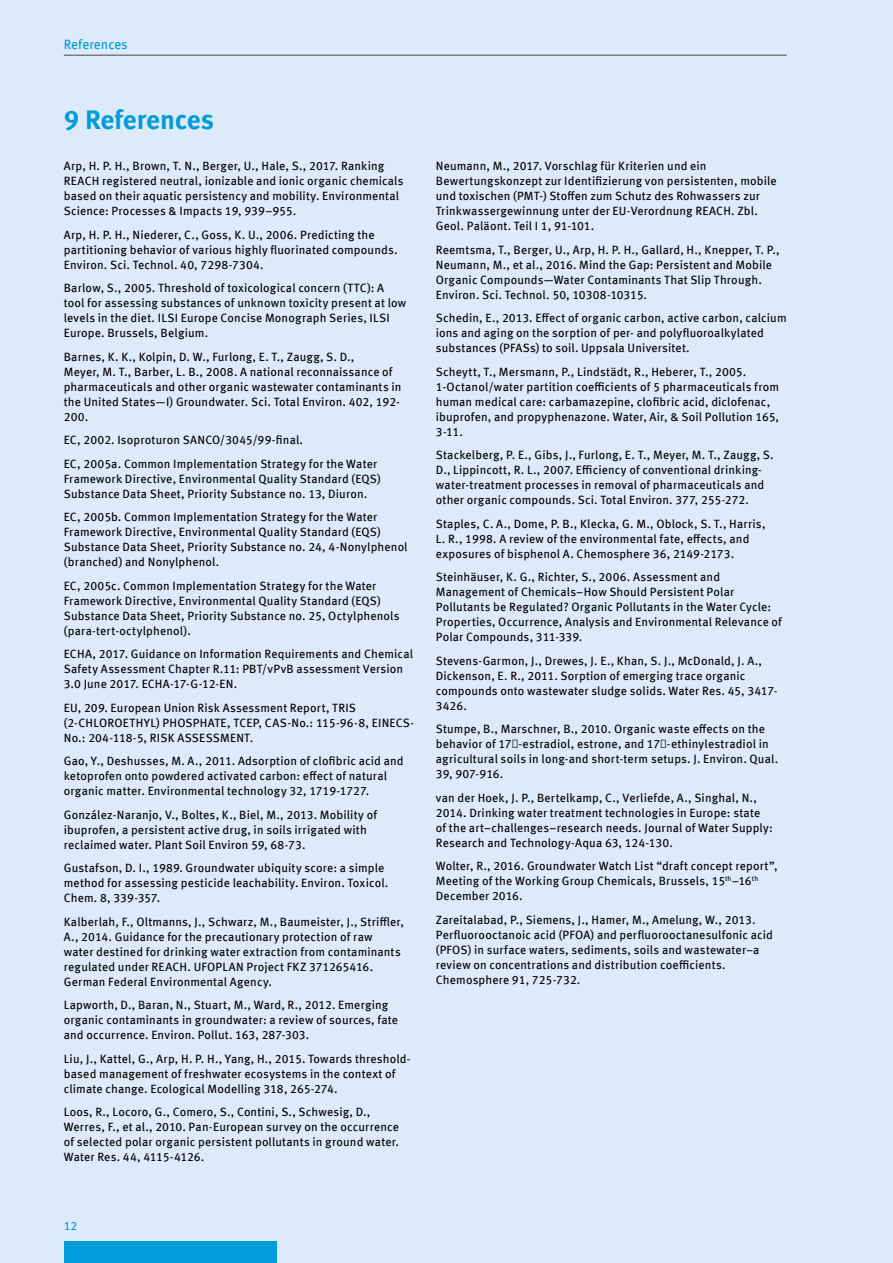
<style>
.page{position:relative;width:893px;height:1263px;background:#dceaf9}
.page>*{position:absolute;margin:0;border:0;box-sizing:border-box;transform-origin:0 0}
.H2_Headline{font:700 27px "Meta Offc";letter-spacing:-.005em;color:#009bd9}
.t1{font:13.5px "Meta Offc";letter-spacing:-.005em;color:#009bd9}
.P_Quellen{font:12px/15px "Meta Offc";letter-spacing:.01em;color:#000}
.t2{font:12px "Meta Offc";color:#009bd9}
</style>
<div class="page">
<div style="left:64px;top:1242px;width:212px;height:21px;background:#009bd9"></div>
<hr style="left:64px;top:55px;width:723px;height:1px;background:#484847">
<p class="t1" style="left:64px;top:36px;width:66px">References</p>
<h2 class="H2_Headline" style="left:64px;top:104px;width:152px">9 References</h2>
<p class="P_Quellen" style="left:64px;top:159px;width:341px">Arp, H. P. H., Brown, T. N., Berger, U., Hale, S., 2017. Ranking REACH registered neutral, ionizable and ionic organic chemicals based on their aquatic persistency and mobility. Environmental Science: Processes &amp; Impacts 19, 939–955.</p>
<p class="P_Quellen" style="left:64px;top:227px;width:335px">Arp, H. P. H., Niederer, C., Goss, K. U., 2006. Predicting the partitioning behavior of various highly fluorinated compounds.<br>Environ. Sci. Technol. 40, 7298-7304.</p>
<p class="P_Quellen" style="left:64px;top:281px;width:344px">Barlow, S., 2005. Threshold of toxicological concern (TTC): A tool for assessing substances of unknown toxicity present at low levels in the diet. ILSI Europe Concise Monograph Series, ILSI Europe. Brussels, Belgium.</p>
<p class="P_Quellen" style="left:64px;top:349px;width:339px">Barnes, K. K., Kolpin, D. W., Furlong, E. T., Zaugg, S. D.,<br>Meyer, M. T., Barber, L. B., 2008. A national reconnaissance of pharmaceuticals and other organic wastewater contaminants in the United States—I) Groundwater. Sci. Total Environ. 402, 192- 200.</p>
<p class="P_Quellen" style="left:64px;top:433px;width:241px">EC, 2002. Isoproturon SANCO/3045/99-final.</p>
<p class="P_Quellen" style="left:64px;top:456px;width:318px">EC, 2005a. Common Implementation Strategy for the Water<br>Framework Directive, Environmental Quality Standard (EQS)<br>Substance Data Sheet, Priority Substance no. 13, Diuron.</p>
<p class="P_Quellen" style="left:64px;top:510px;width:345px">EC, 2005b. Common Implementation Strategy for the Water Framework Directive, Environmental Quality Standard (EQS)<br>Substance Data Sheet, Priority Substance no. 24, 4-Nonylphenol (branched) and Nonylphenol.</p>
<p class="P_Quellen" style="left:64px;top:578px;width:337px">EC, 2005c. Common Implementation Strategy for the Water Framework Directive, Environmental Quality Standard (EQS)<br>Substance Data Sheet, Priority Substance no. 25, Octylphenols (para-tert-octylphenol).</p>
<p class="P_Quellen" style="left:64px;top:647px;width:351px">ECHA, 2017. Guidance on Information Requirements and Chemical<br>Safety Assessment Chapter R.11: PBT/vPvB assessment Version<br>3.0 June 2017. ECHA-17-G-12-EN.</p>
<p class="P_Quellen" style="left:64px;top:700px;width:352px">EU, 209. European Union Risk Assessment Report, TRIS (2-CHLOROETHYL) PHOSPHATE, TCEP, CAS-No.: 115-96-8, EINECS-<br>No.: 204-118-5, RISK ASSESSMENT.</p>
<p class="P_Quellen" style="left:64px;top:754px;width:341px">Gao, Y., Deshusses, M. A., 2011. Adsorption of clofibric acid and ketoprofen onto powdered activated carbon: effect of natural organic matter. Environmental technology 32, 1719-1727.</p>
<p class="P_Quellen" style="left:64px;top:807px;width:315px">González-Naranjo, V., Boltes, K., Biel, M., 2013. Mobility of ibuprofen, a persistent active drug, in soils irrigated with reclaimed water. Plant Soil Environ 59, 68-73.</p>
<p class="P_Quellen" style="left:64px;top:861px;width:326px">Gustafson, D. I., 1989. Groundwater ubiquity score: a simple method for assessing pesticide leachability. Environ. Toxicol.<br>Chem. 8, 339-357.</p>
<p class="P_Quellen" style="left:64px;top:914px;width:342px">Kalberlah, F., Oltmanns, J., Schwarz, M., Baumeister, J., Striffler, A., 2014. Guidance for the precautionary protection of raw water destined for drinking water extraction from contaminants regulated under REACH. UFOPLAN Project FKZ 371265416.<br>German Federal Environmental Agency.</p>
<p class="P_Quellen" style="left:64px;top:998px;width:336px">Lapworth, D., Baran, N., Stuart, M., Ward, R., 2012. Emerging organic contaminants in groundwater: a review of sources, fate and occurrence. Environ. Pollut. 163, 287-303.</p>
<p class="P_Quellen" style="left:64px;top:1051px;width:348px">Liu, J., Kattel, G., Arp, H. P. H., Yang, H., 2015. Towards threshold&shy;based management of freshwater ecosystems in the context of climate change. Ecological Modelling 318, 265-274.</p>
<p class="P_Quellen" style="left:64px;top:1105px;width:337px">Loos, R., Locoro, G., Comero, S., Contini, S., Schwesig, D., Werres, F., et al., 2010. Pan-European survey on the occurrence of selected polar organic persistent pollutants in ground water.<br>Water Res. 44, 4115-4126.</p>
<p class="P_Quellen" style="left:436px;top:159px;width:342px">Neumann, M., 2017. Vorschlag für Kriterien und ein Bewertungskonzept zur Identifizierung von persistenten, mobile und toxischen (PMT-) Stoffen zum Schutz des Rohwassers zur Trinkwassergewinnung unter der EU-Verordnung REACH. Zbl.<br>Geol. Paläont. Teil I 1, 91-101.</p>
<p class="P_Quellen" style="left:436px;top:242px;width:345px">Reemtsma, T., Berger, U., Arp, H. P. H., Gallard, H., Knepper, T. P., Neumann, M., et al., 2016. Mind the Gap: Persistent and Mobile Organic Compounds—Water Contaminants That Slip Through.<br>Environ. Sci. Technol. 50, 10308-10315.</p>
<p class="P_Quellen" style="left:436px;top:311px;width:352px">Schedin, E., 2013. Effect of organic carbon, active carbon, calcium ions and aging on the sorption of per- and polyfluoroalkylated substances (PFASs) to soil. Uppsala Universitet.</p>
<p class="P_Quellen" style="left:436px;top:364px;width:345px">Scheytt, T., Mersmann, P., Lindstädt, R., Heberer, T., 2005.<br>1-Octanol/water partition coefficients of 5 pharmaceuticals from human medical care: carbamazepine, clofibric acid, diclofenac, ibuprofen, and propyphenazone. Water, Air, &amp; Soil Pollution 165, 3-11.</p>
<p class="P_Quellen" style="left:436px;top:448px;width:339px">Stackelberg, P. E., Gibs, J., Furlong, E. T., Meyer, M. T., Zaugg, S.<br>D., Lippincott, R. L., 2007. Efficiency of conventional drinking&shy;water-treatment processes in removal of pharmaceuticals and other organic compounds. Sci. Total Environ. 377, 255-272.</p>
<p class="P_Quellen" style="left:436px;top:516px;width:331px">Staples, C. A., Dome, P. B., Klecka, G. M., Oblock, S. T., Harris,<br>L. R., 1998. A review of the environmental fate, effects, and exposures of bisphenol A. Chemosphere 36, 2149-2173.</p>
<p class="P_Quellen" style="left:436px;top:570px;width:348px">Steinhäuser, K. G., Richter, S., 2006. Assessment and Management of Chemicals–How Should Persistent Polar Pollutants be Regulated? Organic Pollutants in the Water Cycle:<br>Properties, Occurrence, Analysis and Environmental Relevance of Polar Compounds, 311-339.</p>
<p class="P_Quellen" style="left:436px;top:653px;width:343px">Stevens-Garmon, J., Drewes, J. E., Khan, S. J., McDonald, J. A., Dickenson, E. R., 2011. Sorption of emerging trace organic compounds onto wastewater sludge solids. Water Res. 45, 3417- 3426.</p>
<p class="P_Quellen" style="left:436px;top:722px;width:344px">Stumpe, B., Marschner, B., 2010. Organic waste effects on the behavior of 17β-estradiol, estrone, and 17α-ethinylestradiol in agricultural soils in long-and short-term setups. J. Environ. Qual.<br>39, 907-916.</p>
<p class="P_Quellen" style="left:436px;top:790px;width:338px">van der Hoek, J. P., Bertelkamp, C., Verliefde, A., Singhal, N., 2014. Drinking water treatment technologies in Europe: state of the art–challenges–research needs. Journal of Water Supply:<br>Research and Technology-Aqua 63, 124-130.</p>
<p class="P_Quellen" style="left:436px;top:859px;width:343px">Wolter, R., 2016. Groundwater Watch List “draft concept report”,<br>Meeting of the Working Group Chemicals, Brussels, 15<sup>th</sup>–16<sup>th<br></sup>December 2016.</p>
<p class="P_Quellen" style="left:436px;top:912px;width:339px">Zareitalabad, P., Siemens, J., Hamer, M., Amelung, W., 2013.<br>Perfluorooctanoic acid (PFOA) and perfluorooctanesulfonic acid (PFOS) in surface waters, sediments, soils and wastewater–a review on concentrations and distribution coefficients.<br>Chemosphere 91, 725-732.</p>
<p class="t2" style="left:64px;top:1218px;width:15px">12</p>
</div>
